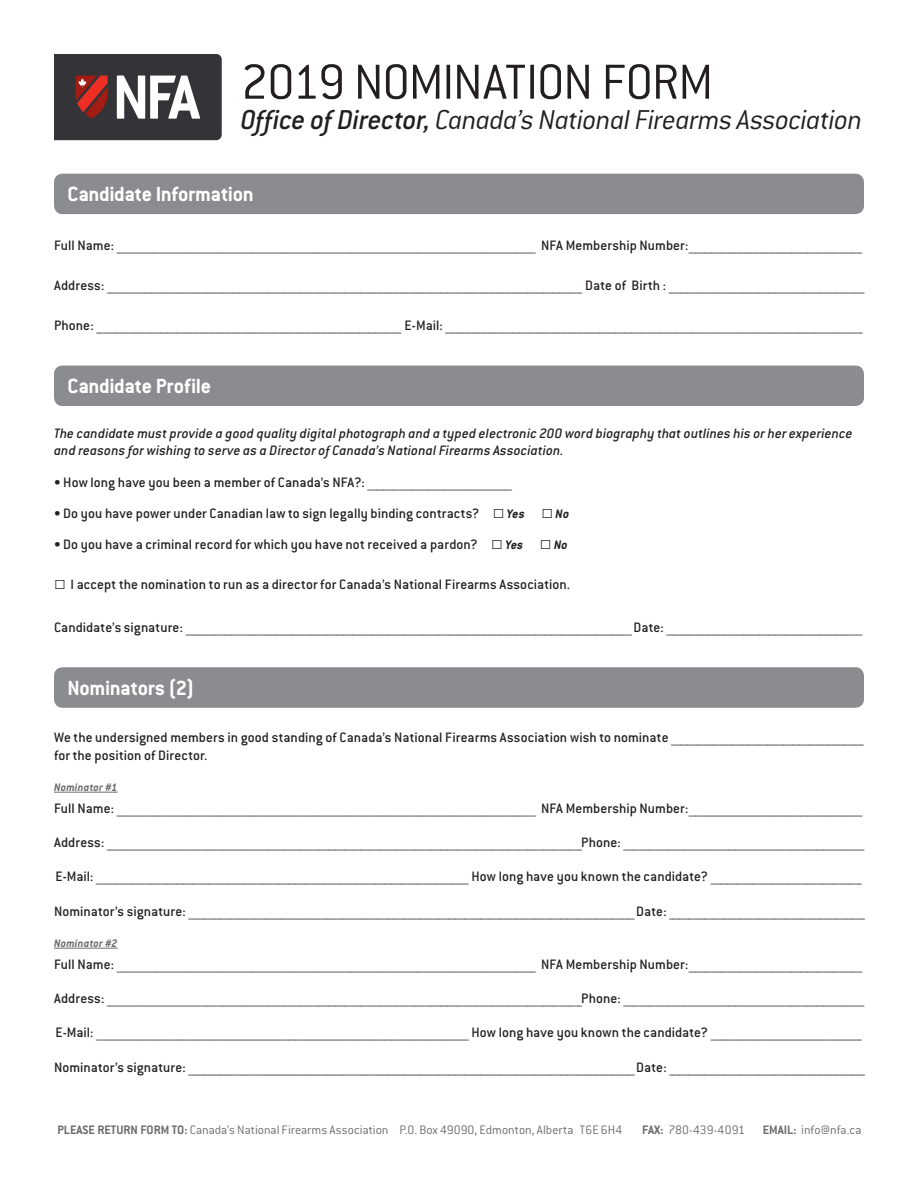
<style>
.page{position:relative;width:918px;height:1188px;background:#fff}
.page>*{position:absolute;margin:0;border:0;box-sizing:border-box;transform-origin:0 0}
.t1{font:300 54px "Conduit NFA";letter-spacing:-.025em;color:#231f20}
.t2{font:italic 300 30px "Conduit NFA";letter-spacing:-.015em;color:#231f20}
.t3{font:700 22.5px "Conduit NFA";letter-spacing:-.015em;color:#fff}
.t4{font:500 15px/17.2px "Conduit NFA";letter-spacing:.005em;color:#231f20}
.t5{font:italic 500 15px/17.2px "Conduit NFA";letter-spacing:.01em;color:#231f20}
.t6{font:300 13.5px "Conduit NFA";color:#6c6d70}
.t7{font:italic 700 12px "Conduit NFA";letter-spacing:.01em;color:#6c6d70}
.s1{font-weight:500}
.s2{font-family:"Arial";font-weight:400;font-size:19.5px}
.s3{font-weight:700;font-style:italic;font-size:13.5px}
.s4{font-weight:700}
</style>
<div class="page">
<svg style="left:54px;top:54px;width:168px;height:86px;background:#5c5153"></svg>
<div style="left:54px;top:174px;width:810px;height:40px;background:#8a8c8f;border-radius:9px"></div>
<div style="left:54px;top:366px;width:810px;height:40px;background:#8a8c8f;border-radius:9px"></div>
<div style="left:54px;top:667px;width:810px;height:41px;background:#8a8c8f;border-radius:9px"></div>
<hr style="left:54px;top:792px;width:64px;height:1px;background:#6c6d70">
<hr style="left:54px;top:948px;width:64px;height:1px;background:#6c6d70">
<h1 class="t1" style="left:241px;top:52px;width:474px">2019 NOMINATION FORM</h1>
<h2 class="t2" style="left:241px;top:104px;width:623px"><span class="s1">Office of Director,</span> Canada’s National Firearms Association</h2>
<h3 class="t3" style="left:68px;top:181px;width:188px">Candidate Information</h3>
<p class="t4" style="left:54px;top:237px;width:810px">Full Name: _______________________________________________________________________________________________________________________________ NFA Membership Number:______________________________________________________</p>
<p class="t4" style="left:54px;top:277px;width:812px">Address: ____________________________________________________________________________________________________________________________________________________ Date of Birth : _____________________________________________________________</p>
<p class="t4" style="left:54px;top:317px;width:810px">Phone: _______________________________________________________________________________________________ E-Mail: __________________________________________________________________________________________________________________________________</p>
<h3 class="t3" style="left:68px;top:373px;width:145px">Candidate Profile</h3>
<p class="t5" style="left:54px;top:425px;width:800px">The candidate must provide a good quality digital photograph and a typed electronic 200 word biography that outlines his or her experience and reasons for wishing to serve as a Director of Canada’s National Firearms Association.</p>
<p class="t4" style="left:54px;top:473px;width:460px">• How long have you been a member of Canada’s NFA?: _____________________________________________</p>
<p class="t4" style="left:54px;top:504px;width:517px">• Do you have power under Canadian law to sign legally binding contracts? <span class="s2">□</span> <span class="s3">Yes</span> <span class="s2">□</span> <span class="s3">No</span></p>
<p class="t4" style="left:54px;top:536px;width:515px">• Do you have a criminal record for which you have not received a pardon? <span class="s2">□</span> <span class="s3">Yes</span> <span class="s2">□</span> <span class="s3">No</span></p>
<p class="t4" style="left:54px;top:576px;width:518px"><span class="s2">□</span> I accept the nomination to run as a director for Canada’s National Firearms Association.</p>
<p class="t4" style="left:54px;top:619px;width:810px">Candidate’s signature: ___________________________________________________________________________________________________________________________________________ Date: _____________________________________________________________</p>
<h3 class="t3" style="left:68px;top:674px;width:128px">Nominators (2)</h3>
<p class="t4" style="left:54px;top:729px;width:811px">We the undersigned members in good standing of Canada’s National Firearms Association wish to nominate ____________________________________________________________ for the position of Director.</p>
<p class="t7" style="left:54px;top:780px;width:65px">Nominator #1</p>
<p class="t4" style="left:54px;top:800px;width:810px">Full Name: _______________________________________________________________________________________________________________________________ NFA Membership Number:______________________________________________________</p>
<p class="t4" style="left:54px;top:834px;width:812px">Address: ____________________________________________________________________________________________________________________________________________________Phone: ___________________________________________________________________________</p>
<p class="t4" style="left:55px;top:868px;width:808px">E-Mail: ____________________________________________________________________________________________________________________ How long have you known the candidate? _______________________________________________</p>
<p class="t4" style="left:54px;top:902px;width:813px">Nominator’s signature: ___________________________________________________________________________________________________________________________________________ Date: _____________________________________________________________</p>
<p class="t7" style="left:54px;top:936px;width:65px">Nominator #2</p>
<p class="t4" style="left:54px;top:956px;width:810px">Full Name: _______________________________________________________________________________________________________________________________ NFA Membership Number:______________________________________________________</p>
<p class="t4" style="left:54px;top:990px;width:812px">Address: ____________________________________________________________________________________________________________________________________________________Phone: ___________________________________________________________________________</p>
<p class="t4" style="left:55px;top:1024px;width:808px">E-Mail: ____________________________________________________________________________________________________________________ How long have you known the candidate? _______________________________________________</p>
<p class="t4" style="left:54px;top:1058px;width:813px">Nominator’s signature: ___________________________________________________________________________________________________________________________________________ Date: _____________________________________________________________</p>
<p class="t6" style="left:57px;top:1123px;width:566px"><span class="s4">PLEASE RETURN FORM TO:</span> Canada’s National Firearms Association P.O. Box 49090, Edmonton, Alberta T6E 6H4</p>
<p class="t6" style="left:642px;top:1123px;width:105px"><span class="s4">FAX:</span> 780-439-4091</p>
<p class="t6" style="left:763px;top:1123px;width:100px"><span class="s4">EMAIL:</span> info@nfa.ca</p>
</div>
